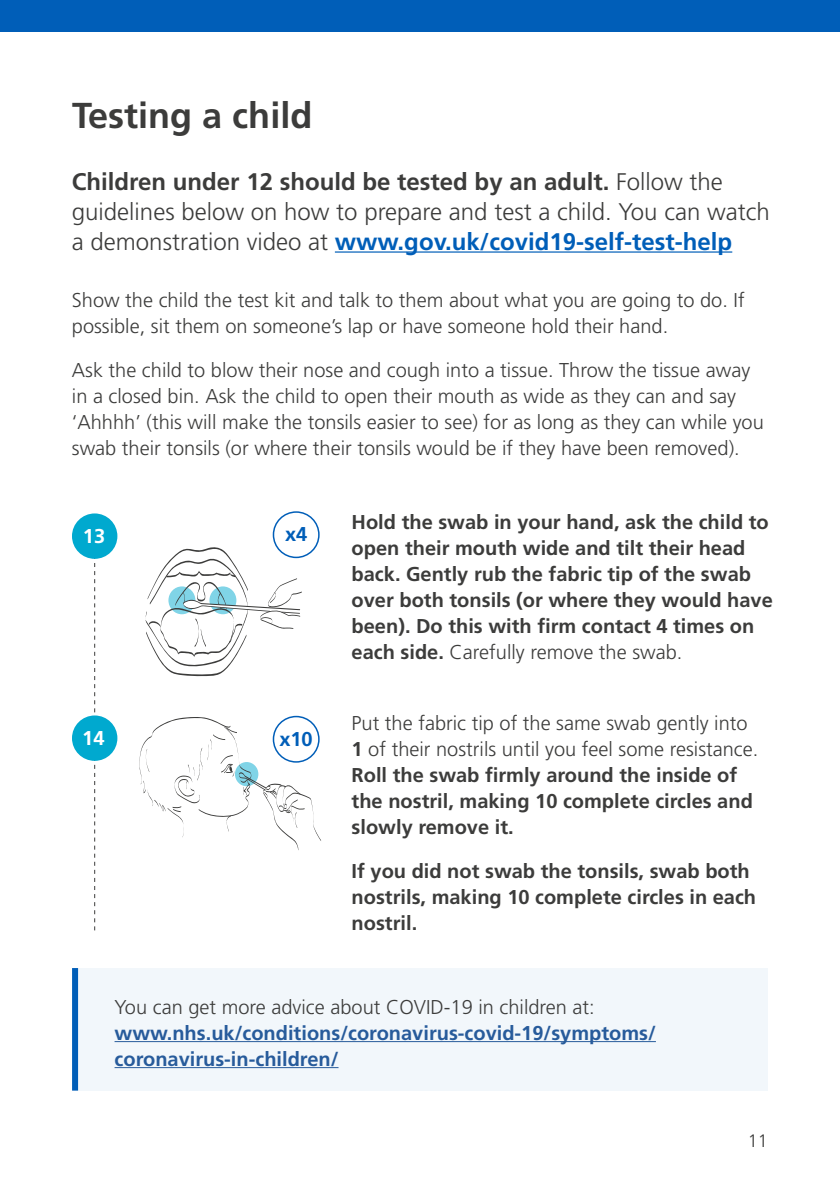
<style>
.page{position:relative;width:840px;height:1191px;background:#fff}
.page>*{position:absolute;margin:0;border:0;box-sizing:border-box;transform-origin:0 0}
.Heading_2__h2{font:700 36px "Frutiger";color:#3c3c3b}
.Heading_3__h3{font:300 24px/30px "Frutiger";color:#3c3c3b}
.Paragraph_Black__p{font:300 20px/26px "Frutiger";color:#3c3c3b}
.Paragraph_Black__p-2{font:700 20px/26px "Frutiger";color:#3c3c3b}
.Paragraph_Black__p-3{font:700 20px/26px "Frutiger";color:#275b9b}
.Paragraph_Bold__p{font:700 20px/26px "Frutiger";color:#3c3c3b}
.Paragraph_Blue__p{font:700 20px "Frutiger";color:#005eb8}
.Paragraph_White__p{font:700 20px "Frutiger";color:#fff}
.Page_number__p{font:300 18px "Frutiger";color:#3c3c3b}
.s1{font-weight:700}
.s2{font-weight:700;color:#005eb8}
.s3{font-weight:300}
.s4{font-weight:300;color:#3c3c3b}
</style>
<div class="page">
<hr style="left:335px;top:251px;width:396px;height:2px;background:#005eb8">
<svg style="left:94px;top:563px;width:1px;height:367px"></svg>
<div style="left:72px;top:513px;width:45px;height:46px;background:#00a9cf;border-radius:50%"></div>
<div style="left:72px;top:715px;width:45px;height:46px;background:#00a9cf;border-radius:50%"></div>
<svg style="left:145px;top:546px;width:157px;height:130px"></svg>
<div style="left:272px;top:511px;width:47px;height:47px;border:2px solid #005eb8;border-radius:50%"></div>
<svg style="left:139px;top:717px;width:182px;height:133px"></svg>
<div style="left:272px;top:716px;width:47px;height:46px;border:2px solid #005eb8;border-radius:50%"></div>
<div style="left:72px;top:968px;width:695px;height:122px;background:#f2f7fb"></div>
<div style="left:72px;top:968px;width:6px;height:122px;background:#005eb8"></div>
<hr style="left:114px;top:1041px;width:541px;height:1px;background:#275b9b">
<hr style="left:114px;top:1067px;width:224px;height:1px;background:#275b9b">
<div style="left:0;top:0;width:839px;height:31px;background:#005eb8"></div>
<h3 class="Heading_2__h2" style="left:72px;top:95px;width:242px">Testing a child</h3>
<p class="Heading_3__h3" style="left:72px;top:167px;width:699px"><span class="s1">Children under 12 should be tested by an adult.</span> Follow the guidelines below on how to prepare and test a child. You can watch a demonstration video at <span class="s2">www.gov.uk/covid19-self-test-help</span></p>
<p class="Paragraph_Black__p" style="left:72px;top:287px;width:674px">Show the child the test kit and talk to them about what you are going to do. If possible, sit them on someone’s lap or have someone hold their hand.</p>
<p class="Paragraph_Black__p" style="left:72px;top:357px;width:693px">Ask the child to blow their nose and cough into a tissue. Throw the tissue away in a closed bin. Ask the child to open their mouth as wide as they can and say ‘Ahhhh’ (this will make the tonsils easier to see) for as long as they can while you swab their tonsils (or where their tonsils would be if they have been removed).</p>
<h2 class="Paragraph_White__p" style="left:83px;top:524px;width:24px">13</h2>
<h2 class="Paragraph_White__p" style="left:82px;top:726px;width:24px">14</h2>
<p class="Paragraph_Blue__p" style="left:285px;top:522px;width:24px">x4</p>
<p class="Paragraph_Blue__p" style="left:279px;top:727px;width:35px">x10</p>
<p class="Paragraph_Black__p-2" style="left:351px;top:509px;width:422px">Hold the swab in your hand, ask the child to open their mouth wide and tilt their head back. Gently rub the fabric tip of the swab over both tonsils (or where they would have been). Do this with firm contact 4 times on each side. <span class="s3">Carefully remove the swab.</span></p>
<p class="Paragraph_Black__p" style="left:351px;top:710px;width:397px">Put the fabric tip of the same swab gently into</p>
<p class="Paragraph_Black__p-2" style="left:351px;top:735px;width:408px">1 <span class="s3">of their nostrils until you feel some resistance.<br></span>Roll the swab firmly around the inside of the nostril, making 10 complete circles and slowly remove it.</p>
<h3 class="Paragraph_Bold__p" style="left:351px;top:857px;width:406px">If you did not swab the tonsils, swab both nostrils, making 10 complete circles in each nostril.</h3>
<p class="Paragraph_Black__p-3" style="left:114px;top:993px;width:542px"><span class="s4">You can get more advice about COVID-19 in children at: </span>www.nhs.uk/conditions/coronavirus-covid-19/symptoms/ coronavirus-in-children/</p>
<p class="Page_number__p" style="left:747px;top:1130px;width:22px">11</p>
</div>
